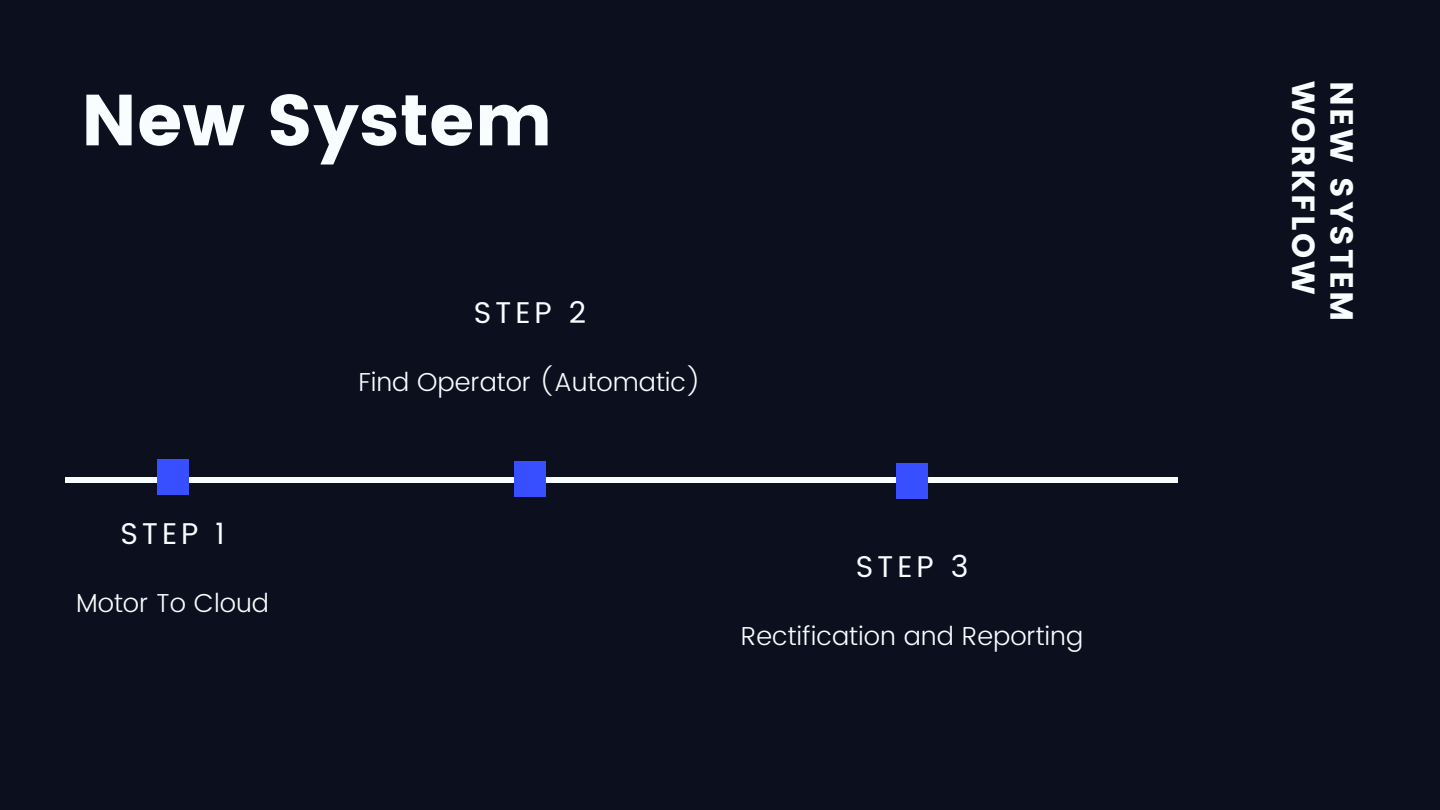
<style>
.page{position:relative;width:1440px;height:810px;background:#0b0f1e}
.page>*{position:absolute;margin:0;border:0;box-sizing:border-box;transform-origin:0 0}
.t1{font:72px "Poppins";color:#fafdff}
.t2{font:32px/38.2px "Poppins";letter-spacing:.08em;color:#fafdff}
.t3{font:30px "Poppins";letter-spacing:.13em;color:#fafdff}
.t4{font:300 26px "Poppins";color:#fafdff}
</style>
<div class="page">
<div style="left:66px;top:477px;width:1112px;height:5px;background:#fafdff"></div>
<div style="left:157px;top:460px;width:31px;height:35px;background:#374fff"></div>
<div style="left:896px;top:463px;width:32px;height:36px;background:#374fff"></div>
<div style="left:514px;top:462px;width:32px;height:35px;background:#374fff"></div>
<h1 class="t1" style="left:81px;top:78px;width:473px">New System</h1>
<p class="t3" style="left:120px;top:516px;width:106px">STEP 1</p>
<p class="t4" style="left:76px;top:588px;width:195px">Motor To Cloud</p>
<p class="t3" style="left:474px;top:295px;width:114px">STEP 2</p>
<p class="t4" style="left:359px;top:367px;width:344px">Find Operator (Automatic)</p>
<p class="t3" style="left:856px;top:549px;width:114px">STEP 3</p>
<p class="t4" style="left:741px;top:621px;width:344px">Rectification and Reporting</p>
<p class="t2" style="left:1361px;top:81px;width:242px;rotate:90deg">NEW SYSTEM<br>WORKFLOW</p>
</div>
